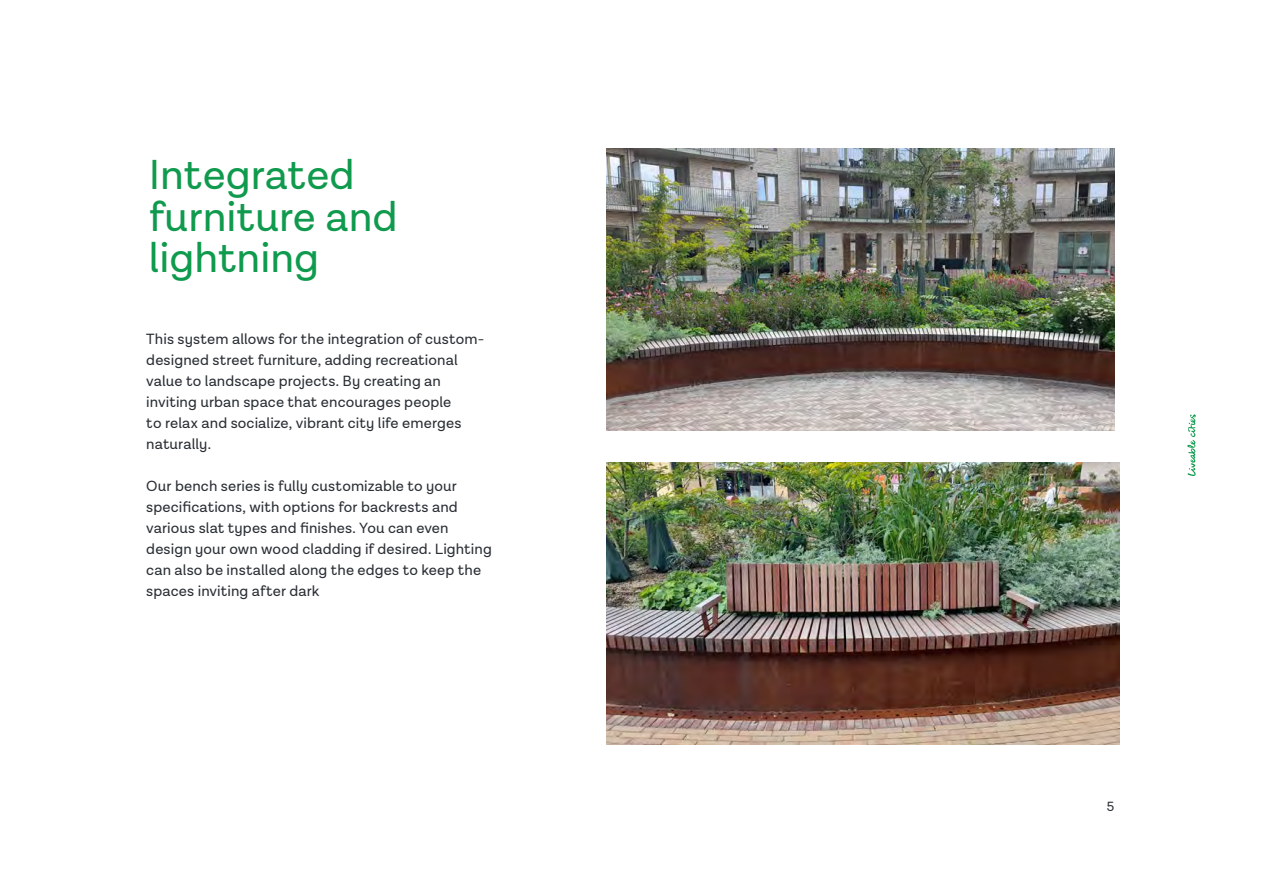
<style>
.page{position:relative;width:1263px;height:893px;background:#fff}
.page>*{position:absolute;margin:0;border:0;box-sizing:border-box;transform-origin:0 0}
.t1{font:42.45px "Lota Grotesque Alt 2";color:#0f9a4d}
.Brødtekst_lille{font:15px/21px "Lota Grotesque Alt 2";letter-spacing:.005em;color:#2a2f35}
.t2{font:13.5px "Lota Grotesque Alt 2";color:#2a2f35}
</style>
<div class="page">
<svg style="left:1187px;top:414px;width:9px;height:62px"></svg>
<img style="left:607px;top:149px;width:507px;height:281px">
<img style="left:607px;top:463px;width:513px;height:281px">
<h1 class="t1" style="left:149px;top:151px;width:207px">Integrated</h1>
<h1 class="t1" style="left:149px;top:193px;width:250px">furniture and</h1>
<h1 class="t1" style="left:149px;top:234px;width:172px">lightning</h1>
<p class="Brødtekst_lille" style="left:146px;top:328px;width:339px">This system allows for the integration of custom&shy;designed street furniture, adding recreational value to landscape projects. By creating an inviting urban space that encourages people<br>to relax and socialize, vibrant city life emerges naturally.</p>
<p class="Brødtekst_lille" style="left:146px;top:475px;width:347px">Our bench series is fully customizable to your specifications, with options for backrests and various slat types and finishes. You can even design your own wood cladding if desired. Lighting can also be installed along the edges to keep the spaces inviting after dark</p>
<p class="t2" style="left:1107px;top:799px;width:9px">5</p>
</div>
